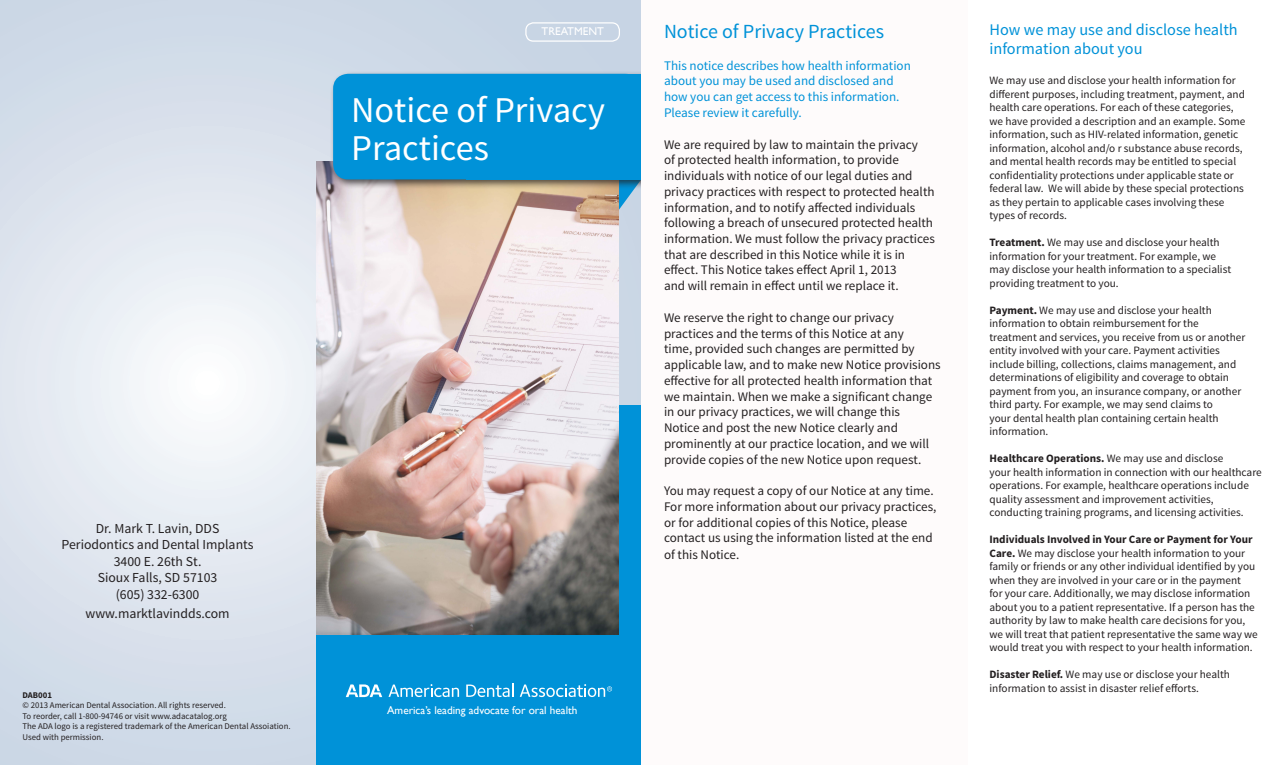
<style>
.page{position:relative;width:1283px;height:765px;background:#fff}
.page>*{position:absolute;margin:0;border:0;box-sizing:border-box;transform-origin:0 0}
.t1{font:36.25px/38.8px "Source Sans Pro";color:#fff}
.t2{font:20px "Source Sans Pro";color:#0092d8}
.t3{font:16.25px/19.5px "Source Sans Pro";color:#0092d8}
.t4{font:13.75px/16.5px "Source Sans Pro";color:#231f20;text-align:center}
.t5{font:13.12px/15.8px "Source Sans Pro";color:#231f20}
.t6{font:13.12px/15.8px "Source Sans Pro";color:#0092d8}
.t7{font:11.25px/13.5px "Source Sans Pro";color:#231f20}
.t8{font:11.25px "Gill Sans";color:#fff}
.t9{font:8.75px/10.5px "Source Sans Pro";color:#231f20}
.t10{font:700 8.75px "Source Sans Pro";color:#231f20}
.s1{font-weight:700}
</style>
<div class="page">
<svg style="left:0;top:0;width:641px;height:765px;background:#dce4ed"></svg>
<div style="left:316px;top:405px;width:325px;height:360px;background:#0092d8"></div>
<img style="left:316px;top:161px;width:303px;height:474px">
<div style="left:525px;top:22px;width:95px;height:20px;border:1px solid #fff;border-radius:8px"></div>
<svg style="left:346px;top:684px;width:36px;height:13px"></svg>
<svg style="left:388px;top:684px;width:71px;height:13px"></svg>
<svg style="left:466px;top:684px;width:47px;height:13px"></svg>
<svg style="left:520px;top:684px;width:92px;height:13px"></svg>
<svg style="left:619px;top:190px;width:22px;height:20px"></svg>
<div style="left:329px;top:70px;width:323px;height:120px;background:#231f20;opacity:.75"></div>
<div style="left:333px;top:74px;width:307px;height:105px;background:#0092d8;border-radius:15px"></div>
<div style="left:466px;top:74px;width:175px;height:105px;background:#0092d8"></div>
<div style="left:641px;top:0;width:327px;height:765px;background:#fefbfb"></div>
<p class="t4" style="left:61px;top:520px;width:194px">Dr. Mark T. Lavin, DDS<br>Periodontics and Dental Implants<br>3400 E. 26th St.<br>Sioux Falls, SD 57103<br>(605) 332-6300</p>
<p class="t4" style="left:86px;top:606px;width:145px">www.marktlavindds.com</p>
<p class="t10" style="left:22px;top:689px;width:31px">DAB001</p>
<p class="t9" style="left:22px;top:700px;width:270px">© 2013 American Dental Association. All rights reserved.<br>To reorder, call 1-800-94746 or visit www.adacatalog.org<br>The ADA logo is a registered trademark of the American Dental Assoiation.<br>Used with permission.</p>
<p class="t8" style="left:541px;top:25px;width:64px">TREATMENT</p>
<h1 class="t1" style="left:351px;top:91px;width:255px">Notice of Privacy<br>Practices</h1>
<p class="t8" style="left:387px;top:703px;width:192px">America’s leading advocate for oral health</p>
<h2 class="t2" style="left:664px;top:18px;width:222px">Notice of Privacy Practices</h2>
<p class="t6" style="left:664px;top:58px;width:248px">This notice describes how health information about you may be used and disclosed and how you can get access to this information.<br>Please review it carefully.</p>
<p class="t5" style="left:664px;top:136px;width:272px">We are required by law to maintain the privacy<br>of protected health information, to provide individuals with notice of our legal duties and privacy practices with respect to protected health information, and to notify affected individuals following a breach of unsecured protected health information. We must follow the privacy practices that are described in this Notice while it is in effect. This Notice takes effect April 1, 2013<br>and will remain in effect until we replace it.</p>
<p class="t5" style="left:664px;top:310px;width:278px">We reserve the right to change our privacy practices and the terms of this Notice at any<br>time, provided such changes are permitted by applicable law, and to make new Notice provisions effective for all protected health information that we maintain. When we make a significant change in our privacy practices, we will change this<br>Notice and post the new Notice clearly and prominently at our practice location, and we will provide copies of the new Notice upon request.</p>
<p class="t5" style="left:664px;top:483px;width:274px">You may request a copy of our Notice at any time.<br>For more information about our privacy practices, or for additional copies of this Notice, please contact us using the information listed at the end of this Notice.</p>
<h3 class="t3" style="left:989px;top:20px;width:250px">How we may use and disclose health information about you</h3>
<p class="t7" style="left:989px;top:74px;width:257px">We may use and disclose your health information for different purposes, including treatment, payment, and health care operations. For each of these categories, we have provided a description and an example. Some information, such as HIV-related information, genetic information, alcohol and/o r substance abuse records, and mental health records may be entitled to special confidentiality protections under applicable state or federal law. We will abide by these special protections as they pertain to applicable cases involving these types of records.</p>
<p class="t7" style="left:989px;top:236px;width:243px"><span class="s1">Treatment.</span> We may use and disclose your health information for your treatment. For example, we may disclose your health information to a specialist providing treatment to you.</p>
<p class="t7" style="left:989px;top:303px;width:257px"><span class="s1">Payment.</span> We may use and disclose your health information to obtain reimbursement for the treatment and services, you receive from us or another entity involved with your care. Payment activities include billing, collections, claims management, and determinations of eligibility and coverage to obtain payment from you, an insurance company, or another third party. For example, we may send claims to<br>your dental health plan containing certain health information.</p>
<p class="t7" style="left:989px;top:452px;width:274px"><span class="s1">Healthcare Operations.</span> We may use and disclose<br>your health information in connection with our healthcare operations. For example, healthcare operations include quality assessment and improvement activities, conducting training programs, and licensing activities.</p>
<p class="t7" style="left:989px;top:533px;width:270px"><span class="s1">Individuals Involved in Your Care or Payment for Your Care.</span> We may disclose your health information to your family or friends or any other individual identified by you when they are involved in your care or in the payment<br>for your care. Additionally, we may disclose information about you to a patient representative. If a person has the authority by law to make health care decisions for you, we will treat that patient representative the same way we would treat you with respect to your health information.</p>
<p class="t7" style="left:989px;top:668px;width:242px"><span class="s1">Disaster Relief.</span> We may use or disclose your health information to assist in disaster relief efforts.</p>
</div>
